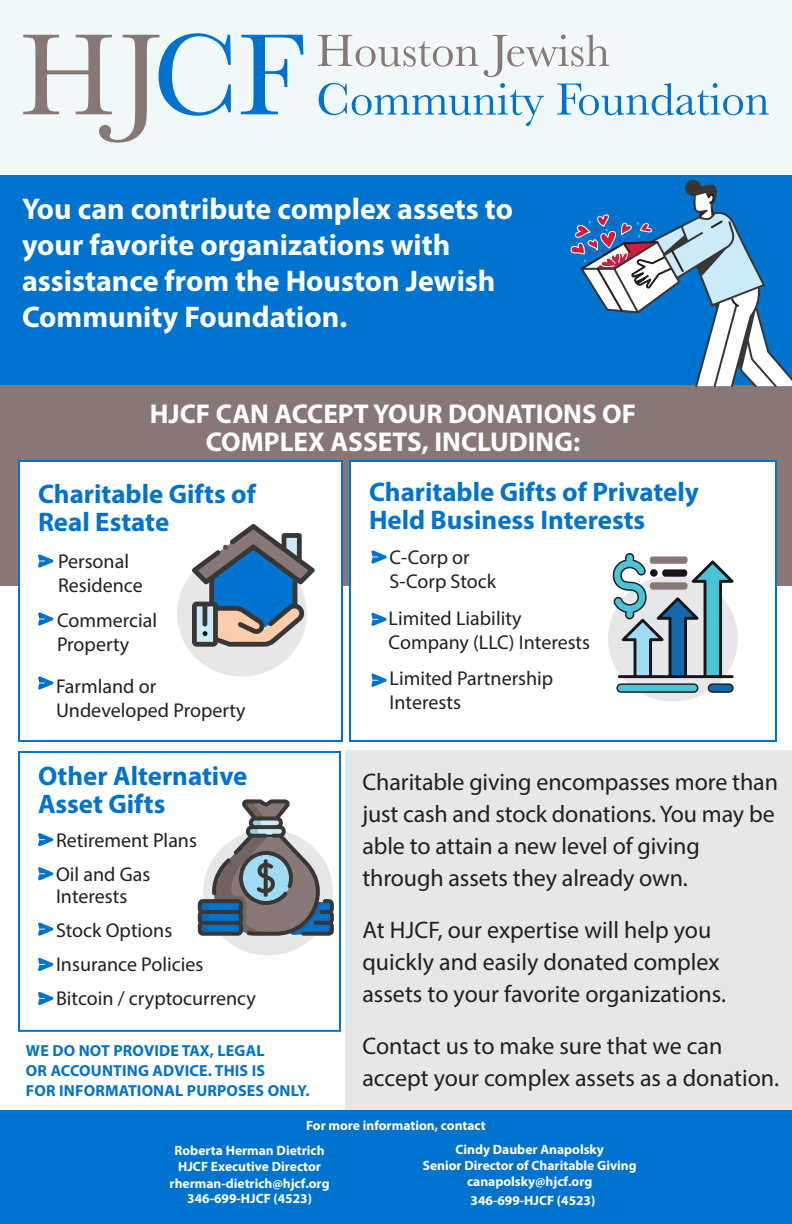
<style>
.page{position:relative;width:792px;height:1224px;background:#fff}
.page>*{position:absolute;margin:0;border:0;box-sizing:border-box;transform-origin:0 0}
.t1{font:700 30px/36px "Myriad Pro";color:#fff}
.t2{font:700 27.2px/28px "Myriad Pro";color:#fff;text-align:center}
.t3{font:700 27px/27.2px "Myriad Pro";color:#0073ce}
.t4{font:24px/32px "Myriad Pro";letter-spacing:-.005em;color:#231f20}
.t5{font:20px/24px "Myriad Pro";color:#231f20}
.t6{font:700 16px/20px "Myriad Pro";letter-spacing:.01em;color:#0073ce}
.t7{font:700 13.4px/15.8px "Myriad Pro";color:#fff}
</style>
<div class="page">
<div style="left:0;top:0;width:792px;height:194px;background:#f1f8fa"></div>
<div style="left:345px;top:751px;width:447px;height:443px;background:#e6e7e9"></div>
<div style="left:0;top:175px;width:792px;height:246px;background:#0073ce"></div>
<div style="left:0;top:386px;width:792px;height:200px;background:#887875"></div>
<div style="left:18px;top:460px;width:325px;height:282px;background:#fff;border:2px solid #0073ce"></div>
<div style="left:349px;top:460px;width:428px;height:282px;background:#fff;border:2px solid #0073ce"></div>
<div style="left:177px;top:550px;width:130px;height:127px;background:#e6e7e9;border-radius:50%"></div>
<div style="left:608px;top:575px;width:130px;height:127px;background:#e6e7e9;border-radius:50%"></div>
<div style="left:18px;top:751px;width:323px;height:281px;background:#fff;border:2px solid #0073ce"></div>
<div style="left:0;top:1110px;width:792px;height:114px;background:#0073ce"></div>
<div style="left:685px;top:180px;width:16px;height:16px;background:#393736;border-radius:50%"></div>
<svg style="left:569px;top:183px;width:223px;height:204px"></svg>
<div style="left:203px;top:829px;width:130px;height:126px;background:#e6e7e9;border-radius:50%"></div>
<svg style="left:192px;top:524px;width:123px;height:123px"></svg>
<svg style="left:198px;top:799px;width:136px;height:137px"></svg>
<svg style="left:38px;top:554px;width:15px;height:14px"></svg>
<svg style="left:371px;top:550px;width:16px;height:14px"></svg>
<svg style="left:371px;top:674px;width:16px;height:13px"></svg>
<svg style="left:371px;top:613px;width:16px;height:13px"></svg>
<svg style="left:38px;top:612px;width:15px;height:14px"></svg>
<svg style="left:38px;top:676px;width:15px;height:14px"></svg>
<svg style="left:38px;top:833px;width:15px;height:13px"></svg>
<svg style="left:38px;top:867px;width:15px;height:13px"></svg>
<svg style="left:38px;top:958px;width:15px;height:13px"></svg>
<svg style="left:38px;top:922px;width:15px;height:14px"></svg>
<svg style="left:613px;top:553px;width:121px;height:140px"></svg>
<div style="left:662px;top:569px;width:25px;height:8px;background:#171519;border-radius:3px"></div>
<div style="left:650px;top:569px;width:8px;height:8px;background:#171519;border-radius:50%"></div>
<svg style="left:23px;top:33px;width:208px;height:110px"></svg>
<svg style="left:241px;top:35px;width:62px;height:79px"></svg>
<svg style="left:318px;top:35px;width:160px;height:32px"></svg>
<svg style="left:484px;top:34px;width:125px;height:43px"></svg>
<svg style="left:319px;top:83px;width:225px;height:43px"></svg>
<svg style="left:557px;top:83px;width:212px;height:32px"></svg>
<svg style="left:38px;top:992px;width:15px;height:13px"></svg>
<p class="t1" style="left:22px;top:190px;width:493px">You can contribute complex assets to your favorite organizations with assistance from the Houston Jewish<br>Community Foundation.</p>
<p class="t2" style="left:150px;top:399px;width:488px">HJCF CAN ACCEPT YOUR DONATIONS OF<br>COMPLEX ASSETS, INCLUDING:</p>
<p class="t3" style="left:38px;top:480px;width:219px">Charitable Gifts of<br>Real Estate</p>
<p class="t3" style="left:369px;top:478px;width:331px">Charitable Gifts of Privately<br>Held Business Interests</p>
<p class="t5" style="left:58px;top:549px;width:86px">Personal<br>Residence</p>
<p class="t5" style="left:57px;top:608px;width:102px">Commercial<br>Property</p>
<p class="t5" style="left:56px;top:674px;width:191px">Farmland or<br>Undeveloped Property</p>
<p class="t5" style="left:390px;top:545px;width:108px">C-Corp or<br>S-Corp Stock</p>
<p class="t5" style="left:389px;top:606px;width:203px">Limited Liability<br>Company (LLC) Interests</p>
<p class="t5" style="left:390px;top:666px;width:165px">Limited Partnership<br>Interests</p>
<p class="t3" style="left:38px;top:762px;width:211px">Other Alternative<br>Asset Gifts</p>
<p class="t5" style="left:56px;top:823px;width:143px;line-height:34px">Retirement Plans<br>Oil and Gas</p>
<p class="t5" style="left:56px;top:879px;width:202px;line-height:34px">Interests<br>Stock Options<br>Insurance Policies<br>Bitcoin / cryptocurrency</p>
<p class="t4" style="left:362px;top:765px;width:417px">Charitable giving encompasses more than just cash and stock donations. You may be able to attain a new level of giving through assets they already own.</p>
<p class="t4" style="left:362px;top:913px;width:365px">At HJCF, our expertise will help you quickly and easily donated complex assets to your favorite organizations.</p>
<p class="t4" style="left:362px;top:1029px;width:418px">Contact us to make sure that we can accept your complex assets as a donation.</p>
<p class="t6" style="left:26px;top:1040px;width:285px">WE DO NOT PROVIDE TAX, LEGAL<br>OR ACCOUNTING ADVICE. THIS IS<br>FOR INFORMATIONAL PURPOSES ONLY.</p>
<p class="t7" style="left:175px;top:1112px;width:313px;line-height:25.4px;text-indent:132px">For more information, contact<br>Roberta Herman Dietrich</p>
<p class="t7" style="left:170px;top:1159px;width:162px;text-align:center">HJCF Executive Director rherman-dietrich@hjcf.org<br>346-699-HJCF (4523)</p>
<p class="t7" style="left:423px;top:1141px;width:215px;text-align:center">Cindy Dauber Anapolsky<br>Senior Director of Charitable Giving</p>
<p class="t7" style="left:467px;top:1172px;width:130px;line-height:18.4px">canapolsky@hjcf.org<br>346-699-HJCF (4523)</p>
</div>
